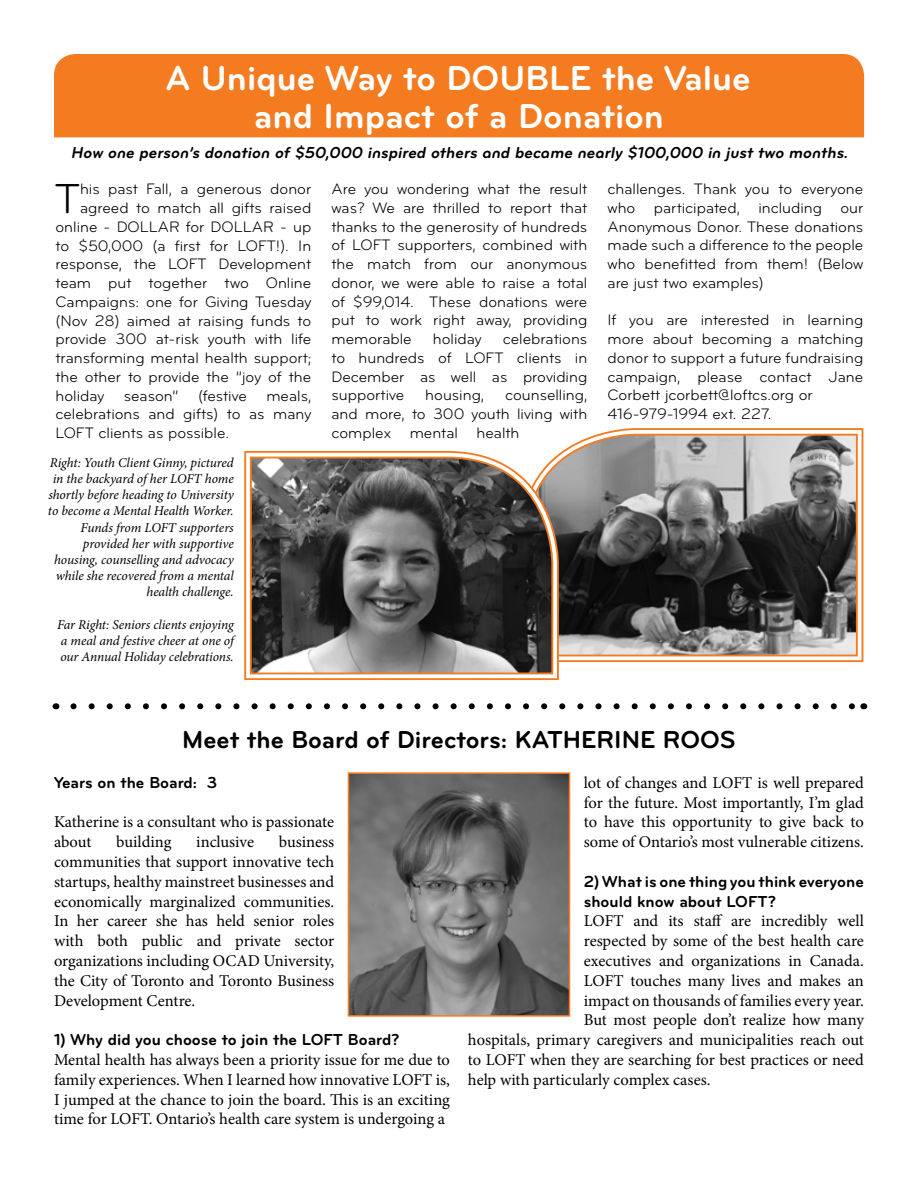
<style>
.page{position:relative;width:918px;height:1188px;background:#fff}
.page>*{position:absolute;margin:0;border:0;box-sizing:border-box;transform-origin:0 0}
.t1{font:43.5px "Bryant";color:#000}
.t2{font:700 36px/37.5px "Bryant";color:#fff;text-align:center}
.t3{font:700 25.5px "Bryant";color:#000}
.t4{font:16.5px/19.8px "Minion Pro";letter-spacing:-.005em;color:#000;text-align:justify}
.t5{font:700 16.5px/19.8px "Bryant";color:#000}
.t6{font:italic 16.5px "Bryant Bold Alternate";color:#000}
.t7{font:15.75px/18.8px "Bryant";color:#000;text-align:justify}
.t8{font:italic 13.5px/16.2px "Minion Pro";letter-spacing:-.01em;color:#000;text-align:right}
</style>
<div class="page">
<div style="left:54px;top:54px;width:810px;height:83px;background:#f47b20"></div>
<svg style="left:563px;top:428px;width:300px;height:234px"></svg>
<svg style="left:245px;top:450px;width:318px;height:231px"></svg>
<svg style="left:244px;top:451px;width:315px;height:229px"></svg>
<svg style="left:73px;top:703px;width:781px;height:6px"></svg>
<svg style="left:347px;top:772px;width:224px;height:245px"></svg>
<h2 class="t2" style="left:166px;top:60px;width:587px">A Unique Way to DOUBLE the Value and Impact of a Donation</h2>
<p class="t6" style="left:71px;top:142px;width:782px">How one person’s donation of $50,000 inspired others and became nearly $100,000 in just two months.</p>
<h1 class="t1" style="left:55px;top:173px;width:27px">T</h1>
<p class="t7" style="left:80px;top:180px;width:233px">his past Fall, a generous donor</p>
<p class="t7" style="left:608px;top:180px;width:257px">challenges. Thank you to everyone who participated, including our Anonymous Donor. These donations made such a difference to the people who benefitted from them! (Below are just two examples)</p>
<p class="t7" style="left:608px;top:311px;width:257px;text-align:left">If you are interested in learning more about becoming a matching donor to support a future fundraising campaign, please contact Jane<br>Corbett jcorbett@loftcs.org or<br>416-979-1994 ext. 227.</p>
<p class="t7" style="left:332px;top:180px;width:257px">Are you wondering what the result was? We are thrilled to report that thanks to the generosity of hundreds of LOFT supporters, combined with the match from our anonymous donor, we were able to raise a total of $99,014. These donations were put to work right away, providing memorable</p>
<p class="t7" style="left:80px;top:199px;width:233px">agreed to match all gifts raised</p>
<p class="t7" style="left:55px;top:217px;width:257px">online - DOLLAR for DOLLAR - up</p>
<p class="t7" style="left:55px;top:236px;width:257px">to $50,000 (a first for LOFT!). In</p>
<p class="t7" style="left:55px;top:255px;width:257px">response, the LOFT Development</p>
<p class="t7" style="left:55px;top:274px;width:257px">team put together two Online</p>
<p class="t7" style="left:55px;top:292px;width:257px">Campaigns: one for Giving Tuesday</p>
<p class="t7" style="left:55px;top:311px;width:257px">(Nov 28) aimed at raising funds to</p>
<p class="t7" style="left:55px;top:330px;width:257px">provide 300 at-risk youth with life</p>
<p class="t7" style="left:55px;top:349px;width:257px">transforming mental health support;</p>
<p class="t7" style="left:55px;top:367px;width:257px">the other to provide the ”joy of the</p>
<p class="t7" style="left:55px;top:386px;width:257px">holiday season” (festive meals,</p>
<p class="t7" style="left:55px;top:405px;width:257px">celebrations and gifts) to as many</p>
<p class="t7" style="left:55px;top:424px;width:175px">LOFT clients as possible.</p>
<p class="t7" style="left:332px;top:330px;width:257px;text-indent:171px">celebrations to hundreds of LOFT clients in December as well as providing supportive</p>
<p class="t7" style="left:433px;top:330px;width:50px">holiday</p>
<p class="t7" style="left:332px;top:386px;width:257px;text-indent:174px">counselling, and more, to 300 youth living with complex mental health</p>
<p class="t7" style="left:425px;top:386px;width:60px">housing,</p>
<p class="t8" style="left:48px;top:454px;width:187px">Right: Youth Client Ginny, pictured in the backyard of her LOFT home shortly before heading to University to become a Mental Health Worker.<br>Funds from LOFT supporters provided her with supportive housing, counselling and advocacy while she recovered from a mental health challenge.</p>
<p class="t8" style="left:57px;top:616px;width:178px;text-align:justify">Far Right: Seniors clients enjoying a meal and festive cheer at one of our Annual Holiday celebrations.</p>
<h3 class="t3" style="left:182px;top:724px;width:555px">Meet the Board of Directors: KATHERINE ROOS</h3>
<p class="t5" style="left:54px;top:772px;width:165px">Years on the Board: 3</p>
<p class="t4" style="left:54px;top:812px;width:282px">Katherine is a consultant who is passionate about</p>
<p class="t4" style="left:584px;top:773px;width:282px">lot of changes and LOFT is well prepared for the future. Most importantly, I’m glad to have this opportunity to give back to some of Ontario’s most vulnerable citizens.</p>
<p class="t5" style="left:584px;top:871px;width:282px">2) What is one thing you think everyone should know about LOFT?</p>
<p class="t4" style="left:584px;top:911px;width:282px">LOFT and its staff are incredibly well</p>
<p class="t4" style="left:584px;top:931px;width:282px">respected by some of the best health care</p>
<p class="t4" style="left:584px;top:951px;width:282px">executives and organizations in Canada.</p>
<p class="t4" style="left:584px;top:971px;width:282px">LOFT touches many lives and makes an</p>
<p class="t4" style="left:584px;top:990px;width:282px">impact on thousands of families every year.</p>
<p class="t4" style="left:584px;top:1010px;width:282px">But most people don’t realize how many</p>
<p class="t4" style="left:468px;top:1030px;width:398px">hospitals, primary caregivers and municipalities reach out</p>
<p class="t4" style="left:468px;top:1050px;width:398px">to LOFT when they are searching for best practices or need</p>
<p class="t4" style="left:468px;top:1070px;width:244px">help with particularly complex cases.</p>
<p class="t4" style="left:54px;top:832px;width:282px;text-indent:225px">business communities that support innovative tech startups, healthy mainstreet businesses and economically marginalized communities.<br>In her career she has held senior roles with both public and private sector organizations including OCAD University, the City of Toronto and Toronto Business Development Centre.</p>
<p class="t5" style="left:54px;top:1030px;width:347px">1) Why did you choose to join the LOFT Board?</p>
<p class="t4" style="left:54px;top:1050px;width:398px">Mental health has always been a priority issue for me due to family experiences. When I learned how innovative LOFT is, I jumped at the chance to join the board. This is an exciting time for LOFT. Ontario’s health care system is undergoing a</p>
<p class="t4" style="left:116px;top:832px;width:57px">building</p>
<p class="t4" style="left:196px;top:832px;width:59px">inclusive</p>
</div>
